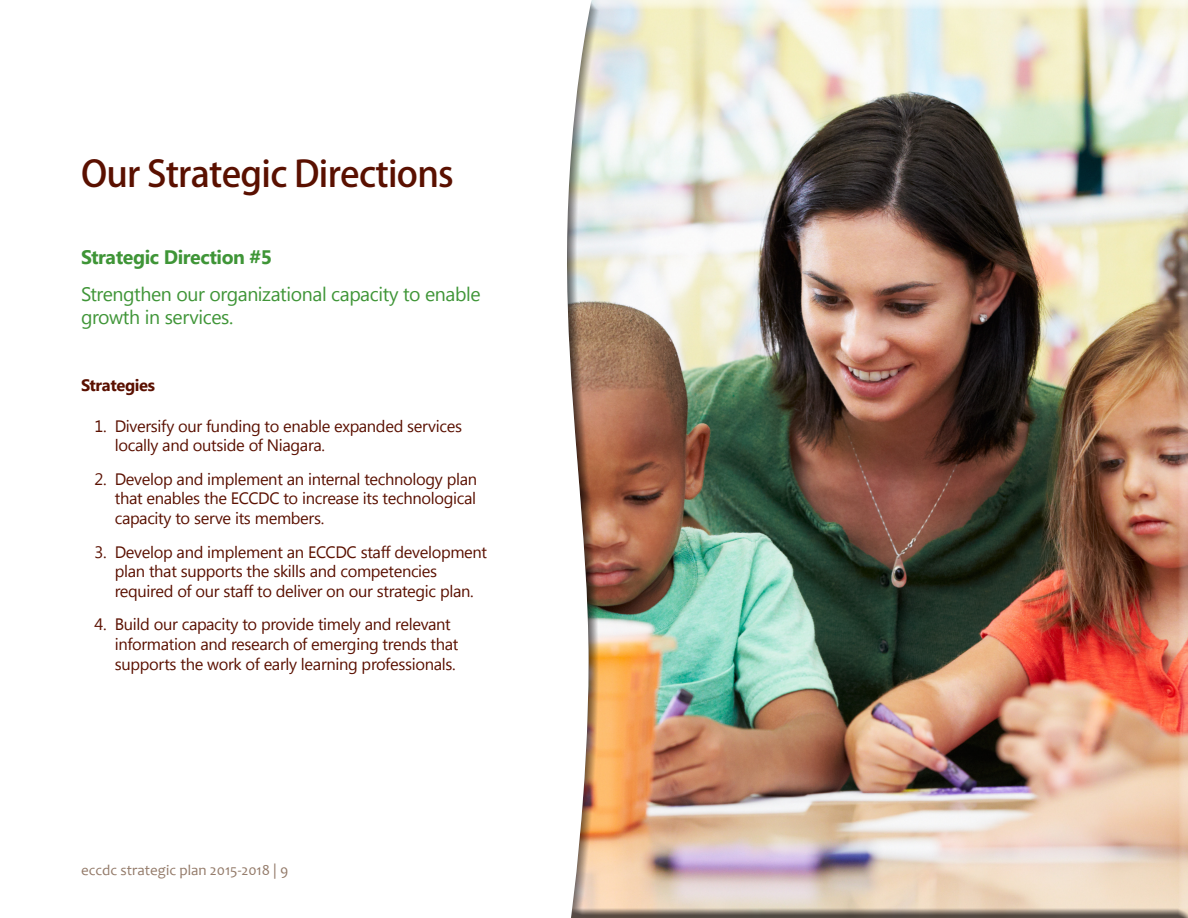
<style>
.page{position:relative;width:1188px;height:918px;background:#fff}
.page>*{position:absolute;margin:0;border:0;box-sizing:border-box;transform-origin:0 0}
.t1{font:500 36px "Koz Go Pro";letter-spacing:-.02em;color:#5a1000}
.t2{font:19.5px/23.4px "Segoe UI";letter-spacing:-.02em;color:#3f9537}
.t3{font:700 19.5px "Segoe UI";letter-spacing:-.02em;color:#3f9537}
.t4{font:16.5px/19.8px "Segoe UI";letter-spacing:-.02em;color:#5a1000}
.t5{font:700 16.5px "Segoe UI";letter-spacing:-.02em;color:#5a1000}
.t6{font:15px "Candara";color:#947b6a}
.s1{font-family:"Segoe UI"}
</style>
<div class="page">
<div style="left:566px;top:0;width:622px;height:918px;background:#231f20;opacity:.75"></div>
<p class="t1" style="left:81px;top:150px;width:374px">Our Strategic Directions</p>
<p class="t3" style="left:81px;top:243px;width:192px">Strategic Direction #5</p>
<p class="t2" style="left:81px;top:282px;width:401px">Strengthen our organizational capacity to enable growth in services.</p>
<p class="t5" style="left:81px;top:374px;width:76px">Strategies</p>
<p class="t4" style="left:115px;top:415px;width:349px;text-indent:-20px">1. Diversify our funding to enable expanded services locally and outside of Niagara.</p>
<p class="t4" style="left:115px;top:468px;width:364px;text-align:justify;text-indent:-20px">2. Develop and implement an internal technology plan that enables the ECCDC to increase its technological capacity to serve its members.</p>
<p class="t4" style="left:115px;top:541px;width:374px;text-indent:-20px">3. Develop and implement an ECCDC staff development plan that supports the skills and competencies required of our staff to deliver on our strategic plan.</p>
<p class="t4" style="left:115px;top:614px;width:345px;text-indent:-20px">4. Build our capacity to provide timely and relevant information and research of emerging trends that supports the work of early learning professionals.</p>
<p class="t6" style="left:81px;top:861px;width:209px">eccdc strategic plan 2015-2018 <span class="s1">|</span> 9</p>
</div>
